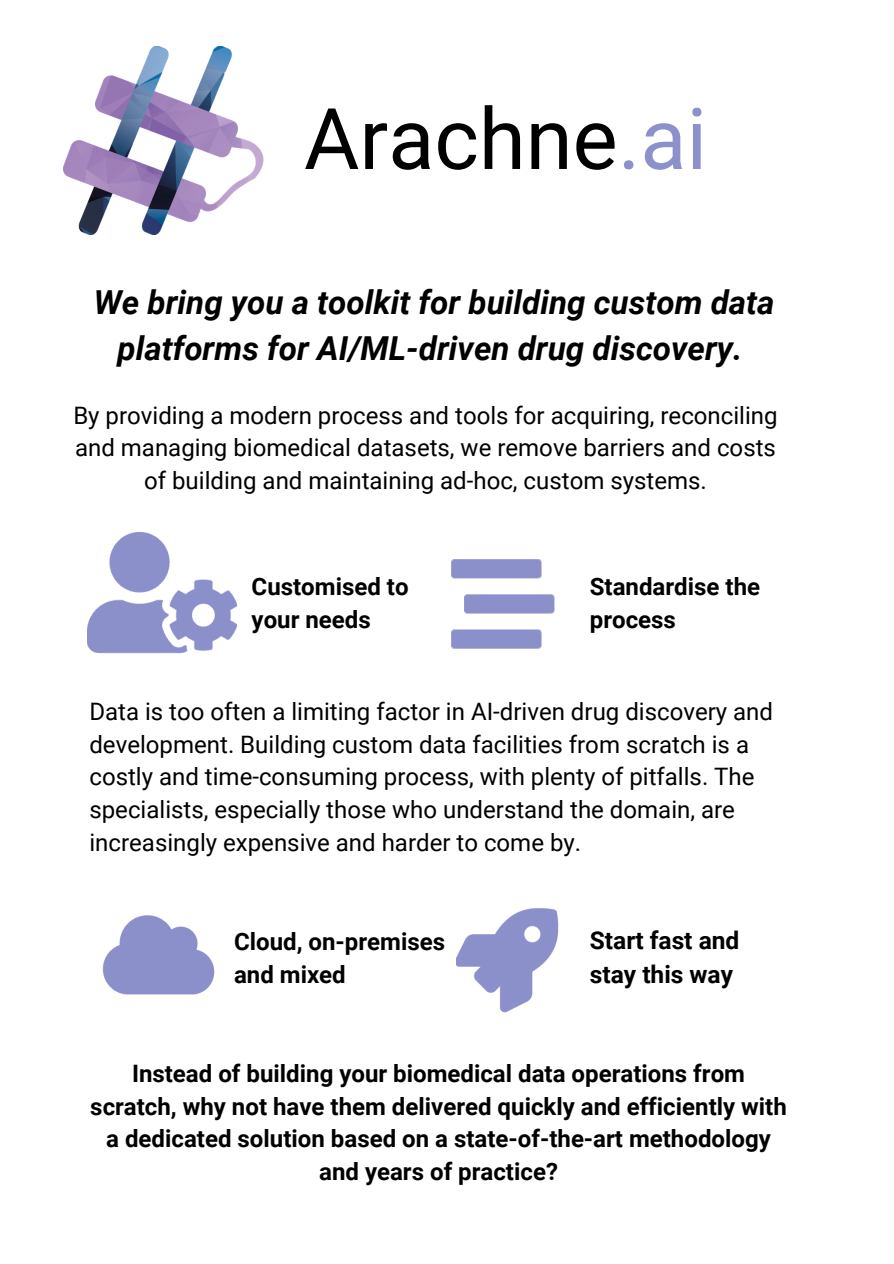
<style>
.page{position:relative;width:894px;height:1264px;background:#fff}
.page>*{position:absolute;margin:0;border:0;box-sizing:border-box;transform-origin:0 0}
.t1{font:85.05px "Roboto";color:#000}
.t2{font:italic 700 33px/46.2px "Roboto";color:#000;text-align:center}
.t3{font:700 24.6px/33.8px "Roboto";color:#000}
.t4{font:24px/32.7px "Roboto";color:#000;text-align:center}
.t5{font:700 24px/32.7px "Roboto";color:#000}
.s1{color:#8c90cb}
</style>
<div class="page">
<img style="left:63px;top:46px;width:201px;height:188px">
<img style="left:87px;top:531px;width:151px;height:123px">
<img style="left:451px;top:559px;width:104px;height:90px">
<img style="left:102px;top:915px;width:113px;height:80px">
<img style="left:456px;top:908px;width:103px;height:105px">
<p class="t1" style="left:304px;top:90px;width:404px">Arachne<span class="s1">.ai</span></p>
<p class="t2" style="left:94px;top:279px;width:682px">We bring you a toolkit for building custom data platforms for AI/ML-driven drug discovery.</p>
<p class="t4" style="left:73px;top:399px;width:705px">By providing a modern process and tools for acquiring, reconciling and managing biomedical datasets, we remove barriers and costs of building and maintaining ad-hoc, custom systems.</p>
<p class="t5" style="left:251px;top:570px;width:158px">Customised to your needs</p>
<p class="t5" style="left:589px;top:570px;width:172px">Standardise the process</p>
<p class="t4" style="left:89px;top:695px;width:685px;text-align:left">Data is too often a limiting factor in AI-driven drug discovery and development. Building custom data facilities from scratch is a costly and time-consuming process, with plenty of pitfalls. The specialists, especially those who understand the domain, are increasingly expensive and harder to come by.</p>
<p class="t5" style="left:234px;top:925px;width:212px">Cloud, on-premises and mixed</p>
<p class="t3" style="left:589px;top:923px;width:151px">Start fast and stay this way</p>
<p class="t5" style="left:90px;top:1057px;width:697px;text-align:center">Instead of building your biomedical data operations from scratch, why not have them delivered quickly and efficiently with a dedicated solution based on a state-of-the-art methodology and years of practice?</p>
</div>
